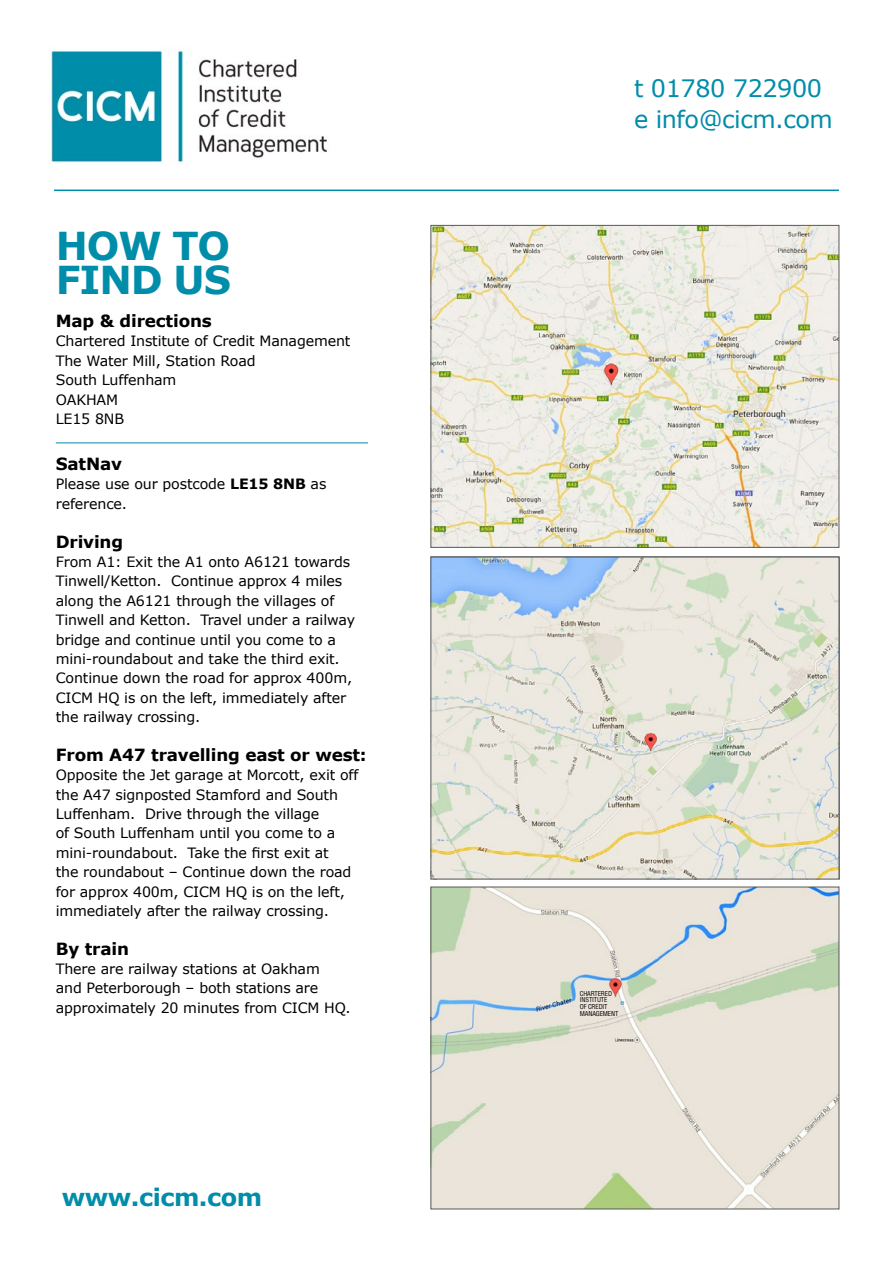
<style>
.page{position:relative;width:893px;height:1263px;background:#fff}
.page>*{position:absolute;margin:0;border:0;box-sizing:border-box;transform-origin:0 0}
.t1{font:700 38.4px/34.3px "Verdana";letter-spacing:-.03em;color:#008da9}
.t2{font:24px/31.5px "Verdana";letter-spacing:-.02em;color:#008da9}
.t3{font:700 24px "Verdana";letter-spacing:-.02em;color:#008da9}
.t4{font:700 16.8px "Verdana";letter-spacing:-.01em;color:#000}
.t5{font:14.25px/19.4px "Verdana";letter-spacing:-.01em;color:#000}
.t6{font:condensed 6.6px/6.6px "Helvetica";letter-spacing:-.02em;color:#000}
.s1{font-weight:700}
</style>
<div class="page">
<img style="left:51px;top:50px;width:276px;height:113px">
<hr style="left:54px;top:190px;width:785px;height:1px;background:#008da9">
<hr style="left:56px;top:443px;width:312px;height:1px;background:#008da9">
<img style="left:433px;top:227px;width:404px;height:318px">
<div style="left:431px;top:225px;width:408px;height:322px;border:1px solid #58595b"></div>
<img style="left:433px;top:559px;width:404px;height:318px">
<img style="left:433px;top:889px;width:404px;height:318px">
<h1 class="t1" style="left:56px;top:229px;width:177px">HOW TO<br>FIND US</h1>
<p class="t4" style="left:56px;top:310px;width:158px">Map &amp; directions</p>
<p class="t5" style="left:56px;top:332px;width:296px">Chartered Institute of Credit Management<br>The Water Mill, Station Road<br>South Luffenham<br>OAKHAM<br>LE15 8NB</p>
<p class="t4" style="left:56px;top:453px;width:68px">SatNav</p>
<p class="t5" style="left:56px;top:475px;width:272px">Please use our postcode <span class="s1">LE15 8NB</span> as reference.</p>
<p class="t4" style="left:56px;top:531px;width:69px">Driving</p>
<p class="t5" style="left:56px;top:552px;width:301px">From A1: Exit the A1 onto A6121 towards Tinwell/Ketton. Continue approx 4 miles along the A6121 through the villages of Tinwell and Ketton. Travel under a railway bridge and continue until you come to a mini-roundabout and take the third exit.<br>Continue down the road for approx 400m, CICM HQ is on the left, immediately after the railway crossing.</p>
<p class="t4" style="left:56px;top:744px;width:312px">From A47 travelling east or west:</p>
<p class="t5" style="left:56px;top:765px;width:304px">Opposite the Jet garage at Morcott, exit off the A47 signposted Stamford and South Luffenham. Drive through the village<br>of South Luffenham until you come to a mini-roundabout. Take the first exit at<br>the roundabout – Continue down the road for approx 400m, CICM HQ is on the left, immediately after the railway crossing.</p>
<p class="t4" style="left:56px;top:938px;width:75px">By train</p>
<p class="t5" style="left:56px;top:959px;width:297px">There are railway stations at Oakham<br>and Peterborough – both stations are approximately 20 minutes from CICM HQ.</p>
<h2 class="t3" style="left:62px;top:1181px;width:202px">www.cicm.com</h2>
<h2 class="t2" style="left:634px;top:72px;width:200px">t 01780 722900 e info@cicm.com</h2>
<p class="t6" style="left:580px;top:990px;width:40px">CHARTERED<br>INSTITUTE<br>OF CREDIT<br>MANAGEMENT</p>
</div>
